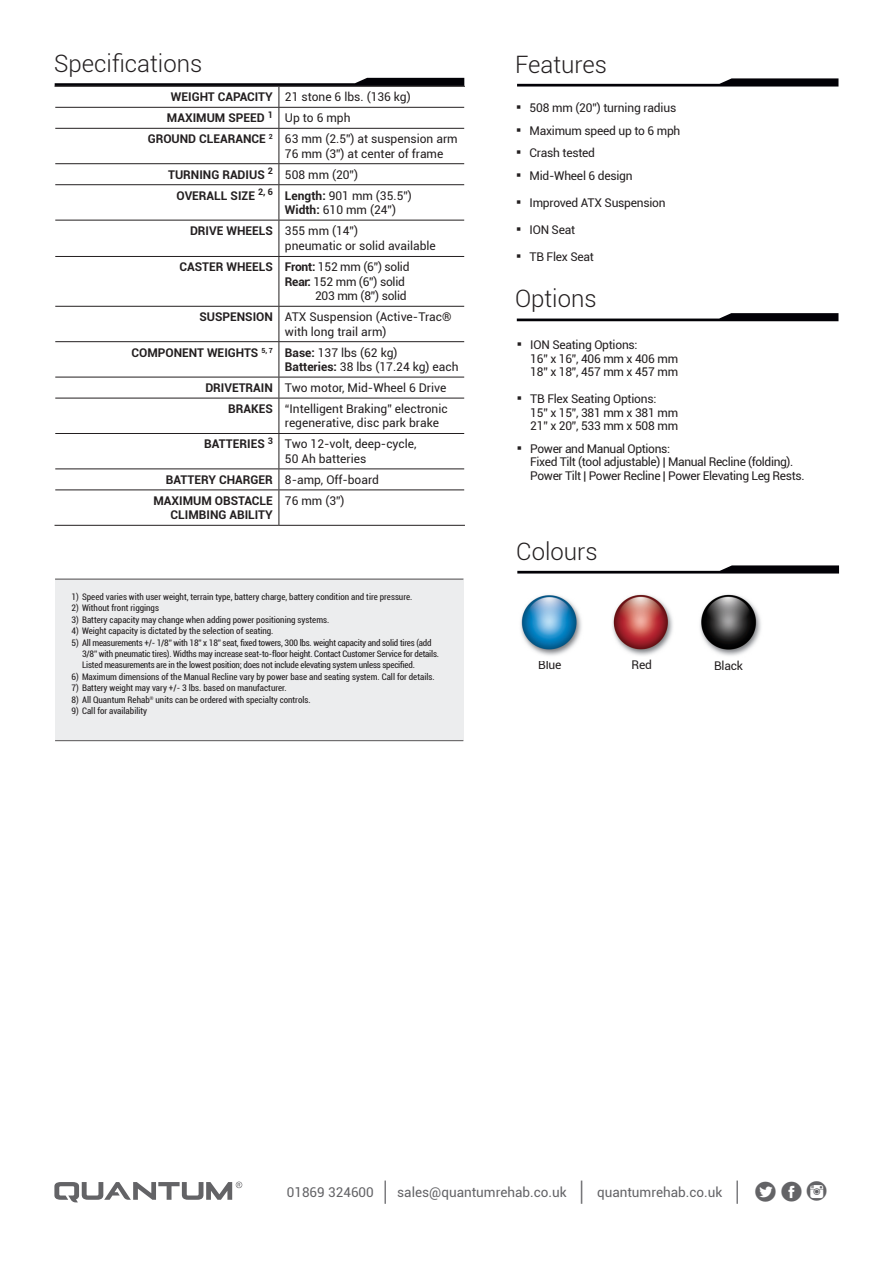
<style>
.page{position:relative;width:893px;height:1263px;background:#fff}
.page>*{position:absolute;margin:0;border:0;box-sizing:border-box;transform-origin:0 0}
.t1{font:36px "Social Circles";color:#636366}
.t2{font:300 24px "Roboto";color:#231f20}
.t3{font:13.5px "Roboto";color:#636366}
.t4{font:12px "Roboto";letter-spacing:-.02em;color:#231f20}
.t5{font:12px/14.4px "Roboto";color:#231f20}
.t6{font:700 12px "Roboto";color:#231f20}
.t7{font:condensed 9px "Roboto";color:#231f20}
.t8{font:condensed 9px "Roboto";letter-spacing:-.02em;color:#231f20}
.s1{font-weight:700}
.s2{font-family:"Arial";font-weight:900;font-size:15px}
.s3{font-size:27px}
</style>
<div class="page">
<svg style="left:517px;top:78px;width:321px;height:9px"></svg>
<svg style="left:517px;top:565px;width:322px;height:8px"></svg>
<div style="left:55px;top:578px;width:408px;height:163px;background:#e6e7e9"></div>
<hr style="left:55px;top:579px;width:408px;height:1px;background:#231f20">
<hr style="left:55px;top:740px;width:408px;height:1px;background:#231f20">
<hr style="left:279px;top:86px;width:186px;height:1px;background:#231f20">
<svg style="left:55px;top:78px;width:409px;height:50px"></svg>
<hr style="left:55px;top:128px;width:224px;height:1px;background:#231f20">
<hr style="left:279px;top:128px;width:185px;height:1px;background:#231f20">
<hr style="left:279px;top:129px;width:1px;height:34px;background:#231f20">
<hr style="left:55px;top:163px;width:224px;height:1px;background:#231f20">
<hr style="left:279px;top:163px;width:185px;height:1px;background:#231f20">
<svg style="left:279px;top:164px;width:1px;height:20px"></svg>
<hr style="left:55px;top:184px;width:224px;height:1px;background:#231f20">
<hr style="left:279px;top:184px;width:185px;height:1px;background:#231f20">
<hr style="left:279px;top:185px;width:1px;height:35px;background:#231f20">
<hr style="left:55px;top:220px;width:224px;height:1px;background:#231f20">
<hr style="left:279px;top:220px;width:185px;height:1px;background:#231f20">
<hr style="left:279px;top:220px;width:1px;height:36px;background:#231f20">
<hr style="left:55px;top:256px;width:224px;height:1px;background:#231f20">
<hr style="left:279px;top:256px;width:185px;height:1px;background:#231f20">
<hr style="left:279px;top:257px;width:1px;height:49px;background:#231f20">
<hr style="left:55px;top:306px;width:224px;height:1px;background:#231f20">
<hr style="left:279px;top:306px;width:185px;height:1px;background:#231f20">
<hr style="left:279px;top:307px;width:1px;height:34px;background:#231f20">
<hr style="left:55px;top:341px;width:224px;height:1px;background:#231f20">
<hr style="left:279px;top:341px;width:185px;height:1px;background:#231f20">
<hr style="left:279px;top:342px;width:1px;height:35px;background:#231f20">
<hr style="left:55px;top:377px;width:224px;height:1px;background:#231f20">
<hr style="left:279px;top:377px;width:185px;height:1px;background:#231f20">
<svg style="left:279px;top:377px;width:1px;height:21px"></svg>
<hr style="left:55px;top:398px;width:224px;height:1px;background:#231f20">
<hr style="left:279px;top:398px;width:185px;height:1px;background:#231f20">
<hr style="left:279px;top:398px;width:1px;height:35px;background:#231f20">
<hr style="left:55px;top:433px;width:224px;height:1px;background:#231f20">
<hr style="left:279px;top:433px;width:185px;height:1px;background:#231f20">
<hr style="left:279px;top:434px;width:1px;height:34px;background:#231f20">
<hr style="left:55px;top:468px;width:224px;height:1px;background:#231f20">
<hr style="left:279px;top:468px;width:185px;height:1px;background:#231f20">
<svg style="left:279px;top:469px;width:1px;height:20px"></svg>
<hr style="left:55px;top:489px;width:224px;height:1px;background:#231f20">
<hr style="left:279px;top:489px;width:185px;height:1px;background:#231f20">
<hr style="left:279px;top:490px;width:1px;height:35px;background:#231f20">
<hr style="left:55px;top:525px;width:224px;height:1px;background:#231f20">
<hr style="left:279px;top:525px;width:186px;height:1px;background:#231f20">
<svg style="left:54px;top:1181px;width:188px;height:21px"></svg>
<img style="left:612px;top:594px;width:61px;height:62px">
<img style="left:520px;top:595px;width:62px;height:61px">
<img style="left:700px;top:594px;width:61px;height:62px">
<svg style="left:517px;top:313px;width:321px;height:8px"></svg>
<p class="t2" style="left:54px;top:47px;width:150px">Specifications</p>
<p class="t6" style="left:171px;top:89px;width:103px">WEIGHT CAPACITY</p>
<p class="t5" style="left:285px;top:89px;width:127px">21 stone 6 lbs. (136 kg)</p>
<p class="t6" style="left:167px;top:110px;width:107px">MAXIMUM SPEED <sup>1</sup></p>
<p class="t4" style="left:285px;top:110px;width:67px">Up to 6 mph</p>
<p class="t6" style="left:148px;top:131px;width:127px">GROUND CLEARANCE <sup>2</sup></p>
<p class="t5" style="left:285px;top:131px;width:174px">63 mm (2.5”) at suspension arm</p>
<p class="t5" style="left:285px;top:146px;width:160px">76 mm (3”) at center of frame</p>
<p class="t6" style="left:168px;top:166px;width:106px">TURNING RADIUS <sup>2</sup></p>
<p class="t4" style="left:285px;top:166px;width:75px">508 mm (20”)</p>
<p class="t6" style="left:177px;top:187px;width:98px">OVERALL SIZE <sup>2,</sup> <sup>6</sup></p>
<p class="t4" style="left:285px;top:187px;width:129px"><span class="s1">Length:</span> 901 mm (35.5”)</p>
<p class="t4" style="left:285px;top:201px;width:113px"><span class="s1">Width:</span> 610 mm (24”)</p>
<p class="t6" style="left:190px;top:222px;width:84px">DRIVE WHEELS</p>
<p class="t4" style="left:285px;top:222px;width:75px">355 mm (14”)</p>
<p class="t5" style="left:285px;top:238px;width:152px">pneumatic or solid available</p>
<p class="t6" style="left:180px;top:259px;width:95px">CASTER WHEELS</p>
<p class="t4" style="left:285px;top:259px;width:126px"><span class="s1">Front:</span> 152 mm (6”) solid</p>
<p class="t4" style="left:285px;top:273px;width:122px"><span class="s1">Rear:</span> 152 mm (6”) solid</p>
<p class="t4" style="left:315px;top:288px;width:93px">203 mm (8”) solid</p>
<p class="t6" style="left:199px;top:309px;width:75px">SUSPENSION</p>
<p class="t5" style="left:285px;top:309px;width:168px">ATX Suspension (Active-Trac® with long trail arm)</p>
<p class="t6" style="left:132px;top:344px;width:143px">COMPONENT WEIGHTS <sup>5,</sup> <sup>7</sup></p>
<p class="t5" style="left:285px;top:345px;width:114px"><span class="s1">Base:</span> 137 lbs (62 kg)</p>
<p class="t5" style="left:285px;top:359px;width:175px"><span class="s1">Batteries:</span> 38 lbs (17.24 kg) each</p>
<p class="t6" style="left:205px;top:379px;width:69px">DRIVETRAIN</p>
<p class="t5" style="left:285px;top:380px;width:163px">Two motor, Mid-Wheel 6 Drive</p>
<p class="t6" style="left:228px;top:400px;width:46px">BRAKES</p>
<p class="t5" style="left:285px;top:401px;width:164px">“Intelligent Braking” electronic regenerative, disc park brake</p>
<p class="t6" style="left:204px;top:436px;width:70px">BATTERIES <sup>3</sup></p>
<p class="t5" style="left:285px;top:437px;width:133px">Two 12-volt, deep-cycle,</p>
<p class="t5" style="left:285px;top:451px;width:83px">50 Ah batteries</p>
<p class="t6" style="left:166px;top:471px;width:109px">BATTERY CHARGER</p>
<p class="t5" style="left:285px;top:472px;width:96px">8-amp, Off-board</p>
<p class="t6" style="left:153px;top:492px;width:121px">MAXIMUM OBSTACLE</p>
<p class="t6" style="left:171px;top:507px;width:104px">CLIMBING ABILITY</p>
<p class="t4" style="left:285px;top:492px;width:61px">76 mm (3”)</p>
<p class="t7" style="left:72px;top:591px;width:342px">1) Speed varies with user weight, terrain type, battery charge, battery condition and tire pressure.</p>
<p class="t7" style="left:72px;top:602px;width:89px">2) Without front riggings</p>
<p class="t7" style="left:72px;top:613px;width:259px">3) Battery capacity may change when adding power positioning systems.</p>
<p class="t7" style="left:72px;top:625px;width:203px">4) Weight capacity is dictated by the selection of seating.</p>
<p class="t8" style="left:72px;top:636px;width:362px">5) All measurements +/- 1/8” with 18” x 18” seat, fixed towers, 300 lbs. weight capacity and solid tires (add</p>
<p class="t8" style="left:82px;top:648px;width:358px">3/8” with pneumatic tires). Widths may increase seat-to-floor height. Contact Customer Service for details.</p>
<p class="t8" style="left:82px;top:659px;width:334px">Listed measurements are in the lowest position; does not include elevating system unless specified.</p>
<p class="t7" style="left:72px;top:670px;width:364px">6) Maximum dimensions of the Manual Recline vary by power base and seating system. Call for details.</p>
<p class="t7" style="left:72px;top:682px;width:217px">7) Battery weight may vary +/- 3 lbs. based on manufacturer.</p>
<p class="t7" style="left:72px;top:693px;width:241px">8) All Quantum Rehab<sup>®</sup> units can be ordered with specialty controls.</p>
<p class="t7" style="left:72px;top:705px;width:77px">9) Call for availability</p>
<p class="t2" style="left:515px;top:47px;width:93px">Features</p>
<p class="t4" style="left:516px;top:100px;width:162px"><span class="s2">▪</span> 508 mm (20”) turning radius</p>
<p class="t4" style="left:516px;top:122px;width:166px"><span class="s2">▪</span> Maximum speed up to 6 mph</p>
<p class="t4" style="left:516px;top:145px;width:81px"><span class="s2">▪</span> Crash tested</p>
<p class="t4" style="left:516px;top:167px;width:118px"><span class="s2">▪</span> Mid-Wheel 6 design</p>
<p class="t4" style="left:516px;top:194px;width:151px"><span class="s2">▪</span> Improved ATX Suspension</p>
<p class="t4" style="left:516px;top:221px;width:61px"><span class="s2">▪</span> ION Seat</p>
<p class="t4" style="left:516px;top:248px;width:79px"><span class="s2">▪</span> TB Flex Seat</p>
<p class="t2" style="left:515px;top:282px;width:83px">Options</p>
<p class="t4" style="left:517px;top:337px;width:122px"><span class="s2">▪</span> ION Seating Options:</p>
<p class="t4" style="left:530px;top:350px;width:149px">16” x 16”, 406 mm x 406 mm</p>
<p class="t4" style="left:530px;top:364px;width:149px">18” x 18”, 457 mm x 457 mm</p>
<p class="t4" style="left:517px;top:391px;width:141px"><span class="s2">▪</span> TB Flex Seating Options:</p>
<p class="t4" style="left:530px;top:404px;width:149px">15” x 15”, 381 mm x 381 mm</p>
<p class="t4" style="left:530px;top:418px;width:149px">21” x 20”, 533 mm x 508 mm</p>
<p class="t4" style="left:517px;top:440px;width:155px"><span class="s2">▪</span> Power and Manual Options:</p>
<p class="t4" style="left:530px;top:454px;width:265px">Fixed Tilt (tool adjustable) | Manual Recline (folding).</p>
<p class="t4" style="left:530px;top:467px;width:276px">Power Tilt | Power Recline | Power Elevating Leg Rests.</p>
<p class="t2" style="left:516px;top:535px;width:83px">Colours</p>
<p class="t4" style="left:538px;top:656px;width:25px">Blue</p>
<p class="t4" style="left:632px;top:656px;width:22px">Red</p>
<p class="t4" style="left:714px;top:657px;width:30px">Black</p>
<p class="t3" style="left:287px;top:1182px;width:454px">01869 324600 <span class="s3">|</span> sales@quantumrehab.co.uk <span class="s3">|</span> quantumrehab.co.uk <span class="s3">|</span></p>
<p class="t1" style="left:753px;top:1170px;width:79px">tfi</p>
</div>
